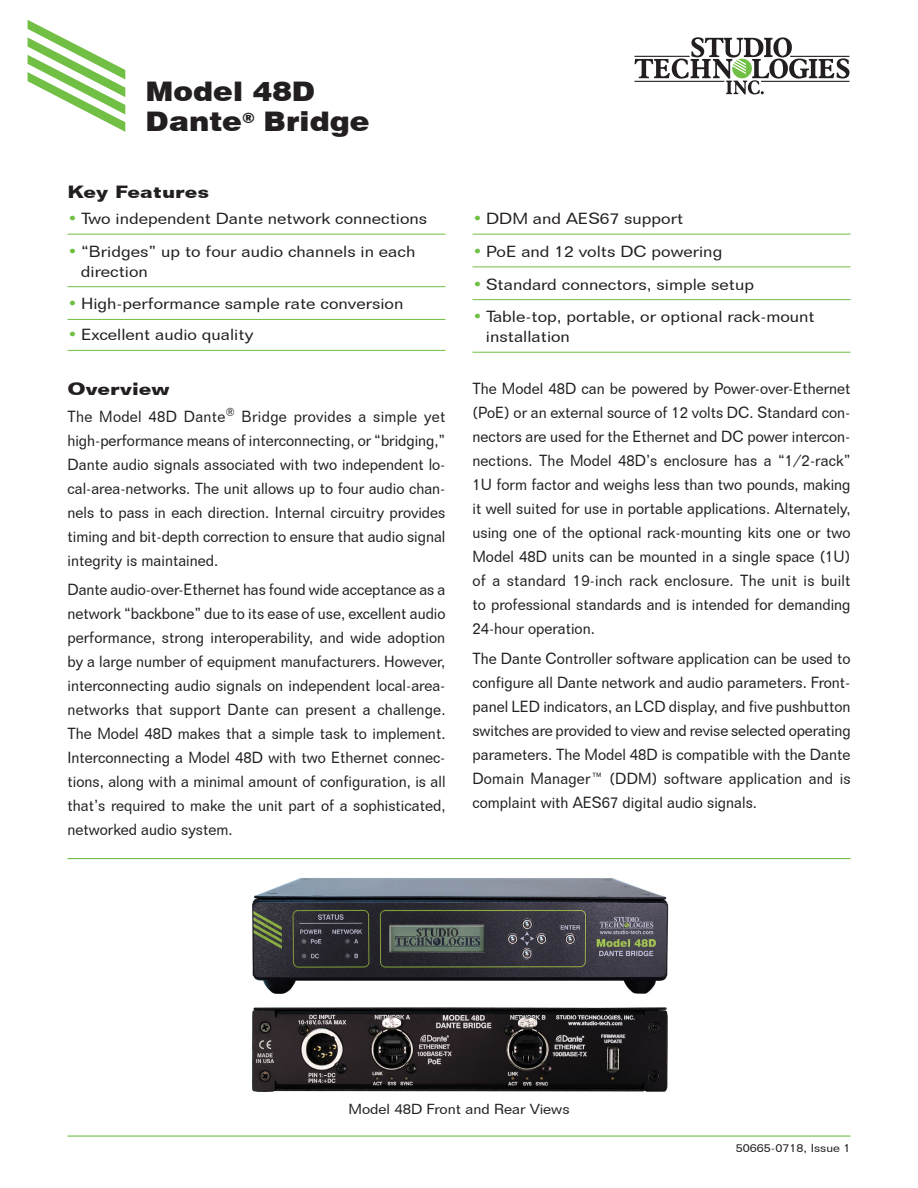
<style>
.page{position:relative;width:918px;height:1188px;background:#fff}
.page>*{position:absolute;margin:0;border:0;box-sizing:border-box;transform-origin:0 0}
.Illustration{font:900 27px/30px "Swiss 721 BT";color:#231f20;scale:1.1 1}
.Subhead{font:700 17.25px "Folio BT";color:#231f20;scale:1.2 1}
.Body_Text_Folio{font:15.6px/24px "Folio BT";color:#231f20;text-align:justify;scale:.95 1}
.Feature_Text{font:15.6px/19.8px "Folio BT";color:#231f20;scale:1.11 1}
.Spec_Text_Folio{font:14.1px "Folio BT";color:#231f20;scale:1.06 1}
.Issue_Number{font:11.4px "Folio BT";color:#231f20;scale:1.11 1}
.s1{color:#71bf44}
</style>
<div class="page">
<hr style="left:68px;top:1136px;width:782px;height:1px;background:#71bf44">
<hr style="left:68px;top:858px;width:782px;height:1px;background:#71bf44">
<svg style="left:635px;top:37px;width:215px;height:57px"></svg>
<svg style="left:28px;top:20px;width:97px;height:112px"></svg>
<hr style="left:68px;top:234px;width:378px;height:1px;background:#71bf44">
<hr style="left:68px;top:286px;width:378px;height:1px;background:#71bf44">
<hr style="left:68px;top:319px;width:378px;height:1px;background:#71bf44">
<hr style="left:68px;top:350px;width:378px;height:1px;background:#71bf44">
<hr style="left:472px;top:234px;width:378px;height:1px;background:#71bf44">
<hr style="left:472px;top:267px;width:378px;height:1px;background:#71bf44">
<hr style="left:472px;top:299px;width:378px;height:1px;background:#71bf44">
<hr style="left:472px;top:352px;width:378px;height:1px;background:#71bf44">
<img style="left:252px;top:878px;width:416px;height:116px">
<img style="left:252px;top:1007px;width:415px;height:85px">
<p class="Illustration" style="left:146px;top:76px;width:205px">Model 48D<br>Dante<sup>®</sup> Bridge</p>
<p class="Subhead" style="left:68px;top:181px;width:120px">Key Features</p>
<p class="Feature_Text" style="left:68px;top:208px;width:326px"><span class="s1">•</span> Two independent Dante network connections</p>
<p class="Feature_Text" style="left:81px;top:241px;width:303px;text-indent:-13px"><span class="s1">•</span> “Bridges” up to four audio channels in each direction</p>
<p class="Feature_Text" style="left:68px;top:294px;width:304px"><span class="s1">•</span> High-performance sample rate conversion</p>
<p class="Feature_Text" style="left:68px;top:325px;width:169px"><span class="s1">•</span> Excellent audio quality</p>
<p class="Subhead" style="left:68px;top:378px;width:87px">Overview</p>
<p class="Body_Text_Folio" style="left:68px;top:404px;width:399px">The Model 48D Dante<sup>®</sup> Bridge provides a simple yet high-performance means of interconnecting, or “bridging,” Dante audio signals associated with two independent lo&shy;cal-area-networks. The unit allows up to four audio chan&shy;nels to pass in each direction. Internal circuitry provides timing and bit-depth correction to ensure that audio signal integrity is maintained.</p>
<p class="Body_Text_Folio" style="left:68px;top:578px;width:400px">Dante audio-over-Ethernet has found wide acceptance as a network “backbone” due to its ease of use, excellent audio performance, strong interoperability, and wide adoption by a large number of equipment manufacturers. However, interconnecting audio signals on independent local-area&shy;networks that support Dante can present a challenge.<br>The Model 48D makes that a simple task to implement.<br>Interconnecting a Model 48D with two Ethernet connec&shy;tions, along with a minimal amount of configuration, is all that’s required to make the unit part of a sophisticated, networked audio system.</p>
<p class="Feature_Text" style="left:472px;top:208px;width:191px"><span class="s1">•</span> DDM and AES67 support</p>
<p class="Feature_Text" style="left:472px;top:241px;width:227px"><span class="s1">•</span> PoE and 12 volts DC powering</p>
<p class="Feature_Text" style="left:472px;top:274px;width:255px"><span class="s1">•</span> Standard connectors, simple setup</p>
<p class="Feature_Text" style="left:486px;top:307px;width:298px;text-indent:-13px"><span class="s1">•</span> Table-top, portable, or optional rack-mount installation</p>
<p class="Body_Text_Folio" style="left:472px;top:377px;width:400px">The Model 48D can be powered by Power-over-Ethernet (PoE) or an external source of 12 volts DC. Standard con&shy;nectors are used for the Ethernet and DC power intercon&shy;nections. The Model 48D’s enclosure has a “1/2-rack” 1U form factor and weighs less than two pounds, making it well suited for use in portable applications. Alternately, using one of the optional rack-mounting kits one or two Model 48D units can be mounted in a single space (1U) of a standard 19-inch rack enclosure. The unit is built to professional standards and is intended for demanding 24-hour operation.</p>
<p class="Body_Text_Folio" style="left:472px;top:647px;width:400px">The Dante Controller software application can be used to configure all Dante network and audio parameters. Front&shy;panel LED indicators, an LCD display, and five pushbutton switches are provided to view and revise selected operating parameters. The Model 48D is compatible with the Dante Domain Manager™ (DDM) software application and is complaint with AES67 digital audio signals.</p>
<p class="Spec_Text_Folio" style="left:348px;top:1101px;width:210px">Model 48D Front and Rear Views</p>
<p class="Issue_Number" style="left:736px;top:1141px;width:105px">50665-0718, Issue 1</p>
</div>
